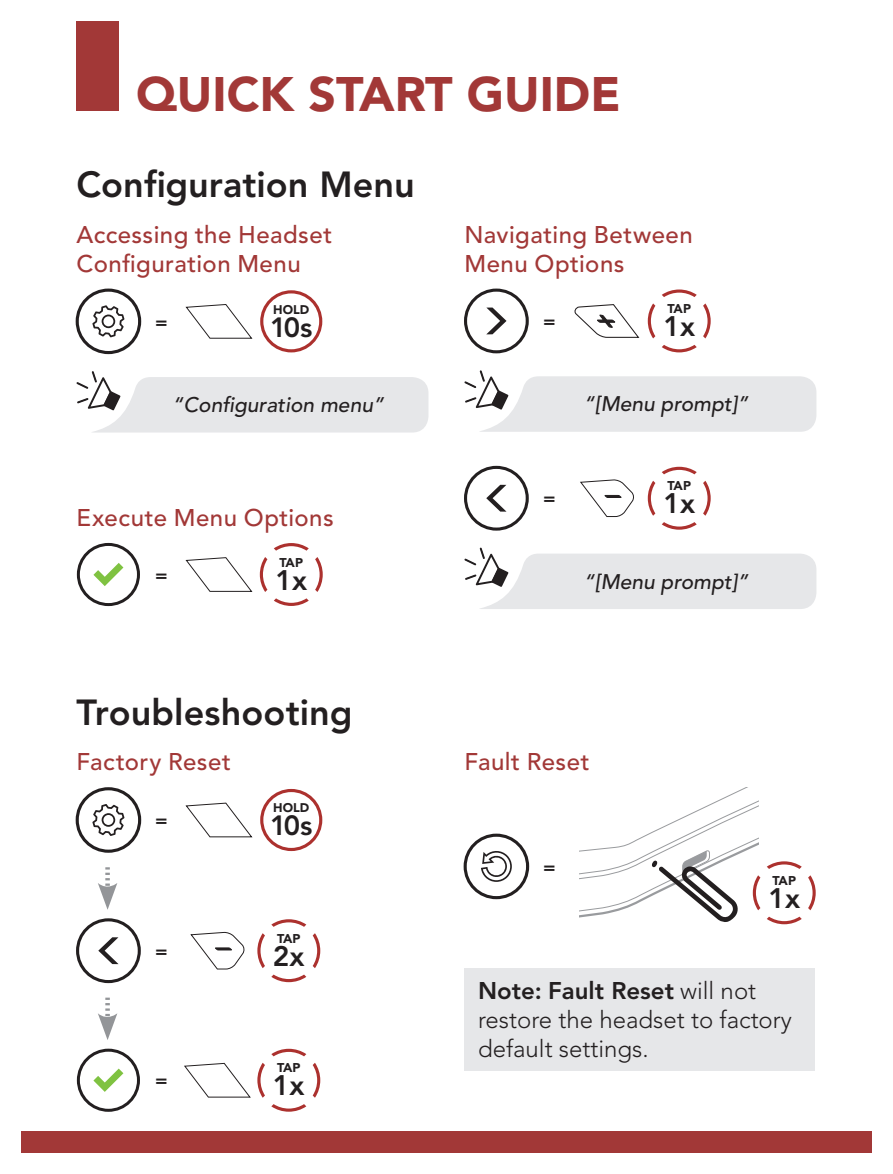
<style>
.page{position:relative;width:893px;height:1174px;background:#fff}
.page>*{position:absolute;margin:0;border:0;box-sizing:border-box;transform-origin:0 0}
.t1{font:900 48px "Avenir LT Std";color:#a23837}
.t2{font:800 36px "Avenir LT Std";color:#231f20}
.t3{font:800 28.2px "Avenir LT Std";color:#231f20}
.t4{font:800 27.6px "Avenir LT Std";letter-spacing:-.05em;color:#231f20}
.t5{font:500 24px/28.8px "Avenir LT Std";letter-spacing:.02em;color:#a23837}
.t6{font:300 24px/28.8px "Avenir LT Std";color:#231f20}
.t7{font:italic 500 21px "Avenir LT Std";color:#231f20}
.t8{font:800 18.9px "Avenir LT Std";color:#231f20}
.t9{font:900 12.6px "Avenir LT Std";color:#231f20}
.s1{font-weight:800}
</style>
<div class="page">
<div style="left:21px;top:1131px;width:851px;height:21px;background:#a23837"></div>
<div style="left:77px;top:21px;width:42px;height:90px;background:#a23837"></div>
<svg style="left:76px;top:288px;width:65px;height:66px"></svg>
<svg style="left:186px;top:304px;width:66px;height:35px"></svg>
<svg style="left:260px;top:290px;width:62px;height:62px"></svg>
<svg style="left:77px;top:371px;width:351px;height:61px"></svg>
<svg style="left:77px;top:543px;width:63px;height:63px"></svg>
<svg style="left:186px;top:557px;width:66px;height:35px"></svg>
<svg style="left:260px;top:543px;width:63px;height:63px"></svg>
<svg style="left:464px;top:288px;width:65px;height:65px"></svg>
<svg style="left:574px;top:304px;width:65px;height:34px"></svg>
<svg style="left:648px;top:289px;width:63px;height:63px"></svg>
<svg style="left:464px;top:370px;width:352px;height:62px"></svg>
<svg style="left:464px;top:466px;width:65px;height:64px"></svg>
<svg style="left:606px;top:479px;width:12px;height:1px"></svg>
<svg style="left:580px;top:480px;width:54px;height:37px"></svg>
<svg style="left:648px;top:467px;width:63px;height:63px"></svg>
<svg style="left:464px;top:547px;width:352px;height:62px"></svg>
<svg style="left:76px;top:787px;width:65px;height:65px"></svg>
<svg style="left:186px;top:802px;width:66px;height:35px"></svg>
<svg style="left:260px;top:789px;width:62px;height:62px"></svg>
<svg style="left:98px;top:867px;width:19px;height:42px"></svg>
<svg style="left:76px;top:918px;width:65px;height:65px"></svg>
<svg style="left:190px;top:932px;width:54px;height:37px"></svg>
<svg style="left:257px;top:919px;width:63px;height:63px"></svg>
<svg style="left:98px;top:997px;width:19px;height:43px"></svg>
<svg style="left:77px;top:1048px;width:63px;height:63px"></svg>
<svg style="left:184px;top:1062px;width:67px;height:36px"></svg>
<svg style="left:257px;top:1048px;width:63px;height:63px"></svg>
<svg style="left:464px;top:833px;width:65px;height:66px"></svg>
<svg style="left:579px;top:787px;width:237px;height:138px"></svg>
<div style="left:464px;top:967px;width:351px;height:103px;background:#e6e7e9"></div>
<h1 class="t1" style="left:136px;top:66px;width:486px">QUICK START GUIDE</h1>
<h2 class="t2" style="left:77px;top:167px;width:340px">Configuration Menu</h2>
<p class="t5" style="left:77px;top:221px;width:257px">Accessing the Headset<br>Configuration Menu</p>
<p class="t9" style="left:273px;top:302px;width:38px">HOLD</p>
<p class="t8" style="left:155px;top:313px;width:14px">=</p>
<p class="t4" style="left:270px;top:314px;width:44px">10s</p>
<p class="t7" style="left:173px;top:394px;width:213px">“Configuration menu”</p>
<p class="t5" style="left:77px;top:504px;width:259px">Execute Menu Options</p>
<p class="t9" style="left:280px;top:555px;width:25px">TAP</p>
<p class="t8" style="left:155px;top:566px;width:14px">=</p>
<p class="t3" style="left:275px;top:566px;width:33px">1x</p>
<h2 class="t2" style="left:77px;top:695px;width:278px">Troubleshooting</h2>
<p class="t5" style="left:77px;top:748px;width:156px">Factory Reset</p>
<p class="t9" style="left:273px;top:800px;width:38px">HOLD</p>
<p class="t8" style="left:155px;top:811px;width:14px">=</p>
<p class="t4" style="left:270px;top:812px;width:44px">10s</p>
<p class="t9" style="left:277px;top:931px;width:25px">TAP</p>
<p class="t8" style="left:155px;top:942px;width:14px">=</p>
<p class="t3" style="left:273px;top:942px;width:33px">2x</p>
<p class="t9" style="left:277px;top:1060px;width:25px">TAP</p>
<p class="t8" style="left:155px;top:1071px;width:14px">=</p>
<p class="t3" style="left:273px;top:1071px;width:33px">1x</p>
<p class="t5" style="left:464px;top:221px;width:230px">Navigating Between<br>Menu Options</p>
<p class="t9" style="left:667px;top:301px;width:25px">TAP</p>
<p class="t8" style="left:543px;top:312px;width:14px">=</p>
<p class="t3" style="left:663px;top:312px;width:33px">1x</p>
<p class="t7" style="left:584px;top:394px;width:166px">“[Menu prompt]”</p>
<p class="t9" style="left:667px;top:478px;width:25px">TAP</p>
<p class="t8" style="left:543px;top:489px;width:14px">=</p>
<p class="t3" style="left:663px;top:490px;width:33px">1x</p>
<p class="t7" style="left:584px;top:571px;width:166px">“[Menu prompt]”</p>
<p class="t5" style="left:464px;top:748px;width:127px">Fault Reset</p>
<p class="t8" style="left:543px;top:858px;width:14px">=</p>
<p class="t9" style="left:772px;top:873px;width:25px">TAP</p>
<p class="t3" style="left:768px;top:884px;width:33px">1x</p>
<p class="t6" style="left:478px;top:978px;width:315px"><span class="s1">Note: Fault Reset</span> will not restore the headset to factory default settings.</p>
</div>
